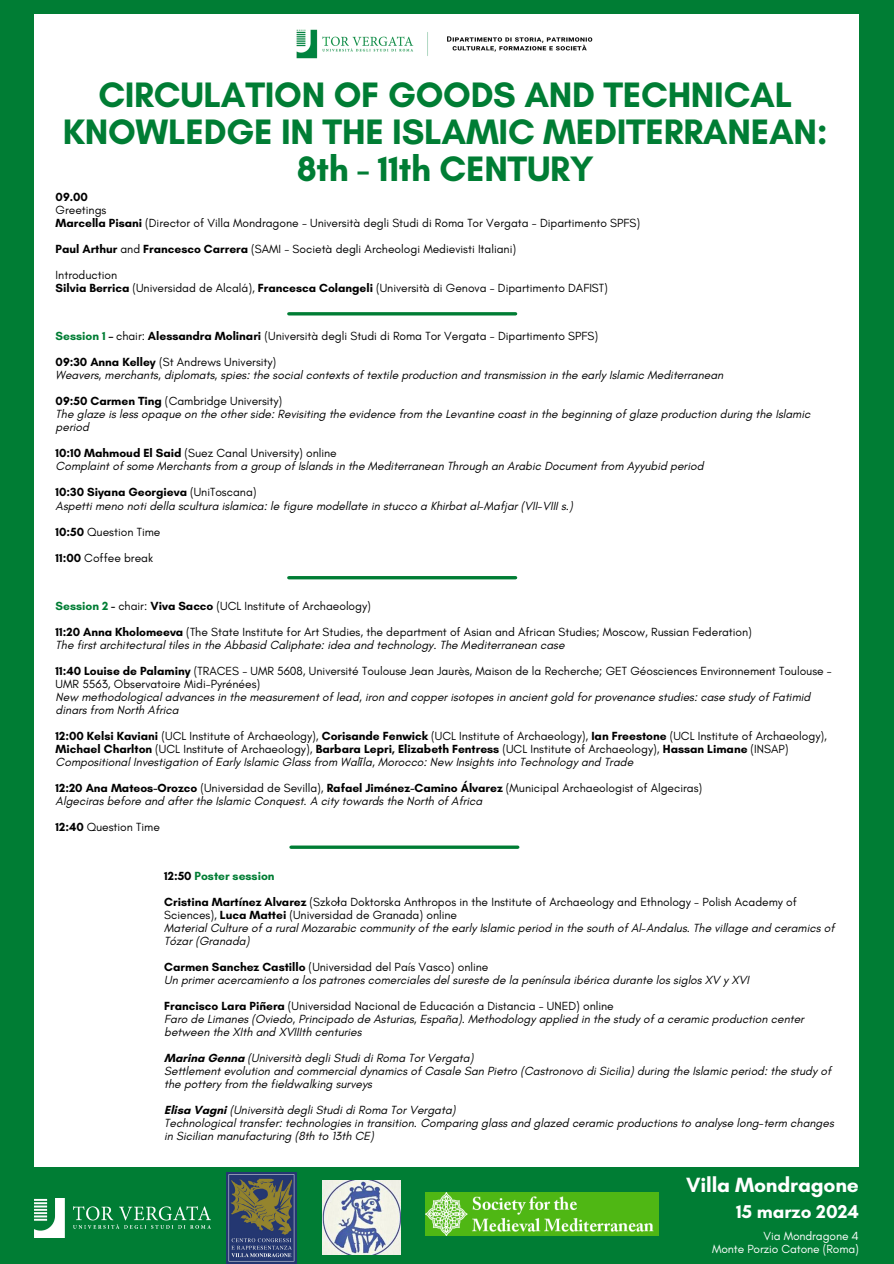
<style>
.page{position:relative;width:894px;height:1264px;background:#fff}
.page>*{position:absolute;margin:0;border:0;box-sizing:border-box;transform-origin:0 0}
.t1{font:700 36px/37.2px "Glacial Indifference";letter-spacing:-.01em;color:#007d34;text-align:center}
.t2{font:700 21px "Glacial Indifference";letter-spacing:-.01em;color:#fff}
.t3{font:700 18.9px "Glacial Indifference";color:#fff}
.t4{font:italic 12px/13px "Glacial Indifference";color:#000}
.t5{font:12px/13px "Glacial Indifference";color:#000}
.t6{font:700 12px "Glacial Indifference";color:#000}
.t7{font:12px "Glacial Indifference";letter-spacing:-.01em;color:#fff}
.t8{font:700 12px "Glacial Indifference";color:#007d34}
.s1{font-weight:700}
.s2{font-weight:700;color:#007d34}
.s3{font-weight:400}
.s4{font-family:"Noto Sans"}
.s5{color:#000}
.s6{font-weight:700;font-style:normal}
</style>
<div class="page">
<div style="left:0;top:0;width:893px;height:1263px;background:#007d34"></div>
<div style="left:35px;top:15px;width:823px;height:1151px;background:#fff"></div>
<img style="left:296px;top:29px;width:297px;height:30px">
<hr style="left:289px;top:312px;width:226px;height:3px;background:#007d34">
<hr style="left:289px;top:576px;width:226px;height:3px;background:#007d34">
<hr style="left:291px;top:845px;width:226px;height:3px;background:#007d34">
<img style="left:35px;top:1198px;width:175px;height:39px">
<img style="left:322px;top:1180px;width:79px;height:74px">
<img style="left:426px;top:1192px;width:232px;height:42px">
<img style="left:226px;top:1172px;width:71px;height:91px">
<h1 class="t1" style="left:63px;top:75px;width:766px">CIRCULATION OF GOODS AND TECHNICAL<br>KNOWLEDGE IN THE ISLAMIC MEDITERRANEAN:<br>8th - 11th CENTURY</h1>
<p class="t6" style="left:56px;top:190px;width:34px">09.00</p>
<p class="t5" style="left:56px;top:203px;width:52px">Greetings</p>
<p class="t5" style="left:56px;top:216px;width:585px"><span class="s1">Marcella Pisani</span> (Director of Villa Mondragone - Università degli Studi di Roma Tor Vergata - Dipartimento SPFS)</p>
<p class="t5" style="left:56px;top:242px;width:462px"><span class="s1">Paul Arthur</span> and <span class="s1">Francesco Carrera</span> (SAMI - Società degli Archeologi Medievisti Italiani)</p>
<p class="t5" style="left:56px;top:268px;width:63px">Introduction</p>
<p class="t5" style="left:56px;top:281px;width:553px"><span class="s1">Silvia Berrica</span> (Universidad de Alcalá), <span class="s1">Francesca Colangeli</span> (Università di Genova - Dipartimento DAFIST)</p>
<p class="t5" style="left:56px;top:329px;width:544px"><span class="s2">Session 1</span> <span class="s1">–</span> chair: <span class="s1">Alessandra Molinari</span> (Università degli Studi di Roma Tor Vergata - Dipartimento SPFS)</p>
<p class="t5" style="left:56px;top:355px;width:222px"><span class="s1">09:30 Anna Kelley</span> (St Andrews University)</p>
<p class="t4" style="left:56px;top:368px;width:669px">Weavers, merchants, diplomats, spies: the social contexts of textile production and transmission in the early Islamic Mediterranean</p>
<p class="t5" style="left:56px;top:394px;width:228px"><span class="s1">09:50 Carmen Ting</span> (Cambridge University)</p>
<p class="t4" style="left:56px;top:407px;width:756px">The glaze is less opaque on the other side: Revisiting the evidence from the Levantine coast in the beginning of glaze production during the Islamic period</p>
<p class="t5" style="left:56px;top:446px;width:282px"><span class="s1">10:10 Mahmoud El Said</span> (Suez Canal University) online</p>
<p class="t4" style="left:56px;top:459px;width:649px">Complaint of some Merchants from a group of Islands in the Mediterranean Through an Arabic Document from Ayyubid period</p>
<p class="t6" style="left:56px;top:485px;width:202px">10:30 Siyana Georgieva <span class="s3">(UniToscana)</span></p>
<p class="t4" style="left:56px;top:499px;width:518px">Aspetti meno noti della scultura islamica: le figure modellate in stucco a Khirbat al-Mafjar (VII-VIII s.)</p>
<p class="t5" style="left:56px;top:525px;width:106px"><span class="s1">10:50</span> Question Time</p>
<p class="t5" style="left:56px;top:551px;width:99px"><span class="s1">11:00</span> Coffee break</p>
<p class="t5" style="left:56px;top:599px;width:317px"><span class="s2">Session 2</span> <span class="s1">-</span> chair: <span class="s1">Viva Sacco</span> (UCL Institute of Archaeology)</p>
<p class="t5" style="left:56px;top:625px;width:697px"><span class="s1">11:20 Anna Kholomeeva</span> (The State Institute for Art Studies, the department of Asian and African Studies; Moscow, Russian Federation)</p>
<p class="t4" style="left:56px;top:638px;width:510px">The first architectural tiles in the Abbasid Caliphate: idea and technology. The Mediterranean case</p>
<p class="t5" style="left:56px;top:664px;width:777px"><span class="s1">11:40 Louise de Palaminy</span> (TRACES - UMR 5608, Université Toulouse Jean Jaurès, Maison de la Recherche; GET Géosciences Environnement Toulouse -<br>UMR 5563, Observatoire Midi-Pyrénées)</p>
<p class="t4" style="left:56px;top:690px;width:756px">New methodological advances in the measurement of lead, iron and copper isotopes in ancient gold for provenance studies: case study of Fatimid dinars from North Africa</p>
<p class="t5" style="left:56px;top:729px;width:772px"><span class="s1">12:00 Kelsi Kaviani</span> (UCL Institute of Archaeology), <span class="s1">Corisande Fenwick</span> (UCL Institute of Archaeology), <span class="s1">Ian Freestone</span> (UCL Institute of Archaeology),<br><span class="s1">Michael Charlton</span> (UCL Institute of Archaeology), <span class="s1">Barbara Lepri, Elizabeth Fentress</span> (UCL Institute of Archaeology), <span class="s1">Hassan Limane</span> (INSAP)</p>
<p class="t4" style="left:56px;top:755px;width:579px">Compositional Investigation of Early Islamic Glass from Wal<span class="s4">ī</span>la, Morocco: New Insights into Technology and Trade</p>
<p class="t5" style="left:56px;top:781px;width:648px"><span class="s1">12:20 Ana Mateos-Orozco</span> (Universidad de Sevilla), <span class="s1">Rafael Jiménez-Camino Álvarez</span> (Municipal Archaeologist of Algeciras)</p>
<p class="t4" style="left:56px;top:794px;width:428px">Algeciras before and after the Islamic Conquest. A city towards the North of Africa</p>
<p class="t5" style="left:56px;top:820px;width:106px"><span class="s1">12:40</span> Question Time</p>
<h3 class="t8" style="left:164px;top:868px;width:112px"><span class="s5">12:50</span> Poster session</h3>
<p class="t5" style="left:164px;top:894px;width:634px"><span class="s1">Cristina Martínez Alvarez</span> (Szko<span class="s4">ł</span>a Doktorska Anthropos in the Institute of Archaeology and Ethnology - Polish Academy of<br>Sciences), <span class="s1">Luca Mattei</span> (Universidad de Granada) online</p>
<p class="t4" style="left:164px;top:920px;width:671px">Material Culture of a rural Mozarabic community of the early Islamic period in the south of Al-Andalus. The village and ceramics of<br>Tózar (Granada)</p>
<p class="t5" style="left:164px;top:960px;width:325px"><span class="s1">Carmen Sanchez Castillo</span> (Universidad del País Vasco) online</p>
<p class="t4" style="left:164px;top:973px;width:586px">Un primer acercamiento a los patrones comerciales del sureste de la península ibérica durante los siglos XV y XVI</p>
<p class="t5" style="left:164px;top:999px;width:451px"><span class="s1">Francisco Lara Piñera</span> (Universidad Nacional de Educación a Distancia - UNED) online</p>
<p class="t4" style="left:164px;top:1012px;width:641px">Faro de Limanes (Oviedo, Principado de Asturias, España). Methodology applied in the study of a ceramic production center between the XIth and XVIIIth centuries</p>
<p class="t4" style="left:164px;top:1051px;width:310px"><span class="s6">Marina Genna</span> (Università degli Studi di Roma Tor Vergata)</p>
<p class="t4" style="left:164px;top:1064px;width:668px">Settlement evolution and commercial dynamics of Casale San Pietro (Castronovo di Sicilia) during the Islamic period: the study of the pottery from the fieldwalking surveys</p>
<p class="t4" style="left:164px;top:1103px;width:293px"><span class="s6">Elisa Vagni</span> (Università degli Studi di Roma Tor Vergata)</p>
<p class="t4" style="left:164px;top:1116px;width:671px">Technological transfer: technologies in transition. Comparing glass and glazed ceramic productions to analyse long-term changes in Sicilian manufacturing (8th to 13th CE)</p>
<p class="t2" style="left:686px;top:1172px;width:174px">Villa Mondragone</p>
<p class="t3" style="left:735px;top:1200px;width:124px">15 marzo 2024</p>
<p class="t7" style="left:763px;top:1228px;width:97px">Via Mondragone 4</p>
<p class="t7" style="left:712px;top:1241px;width:148px">Monte Porzio Catone (Roma)</p>
</div>
